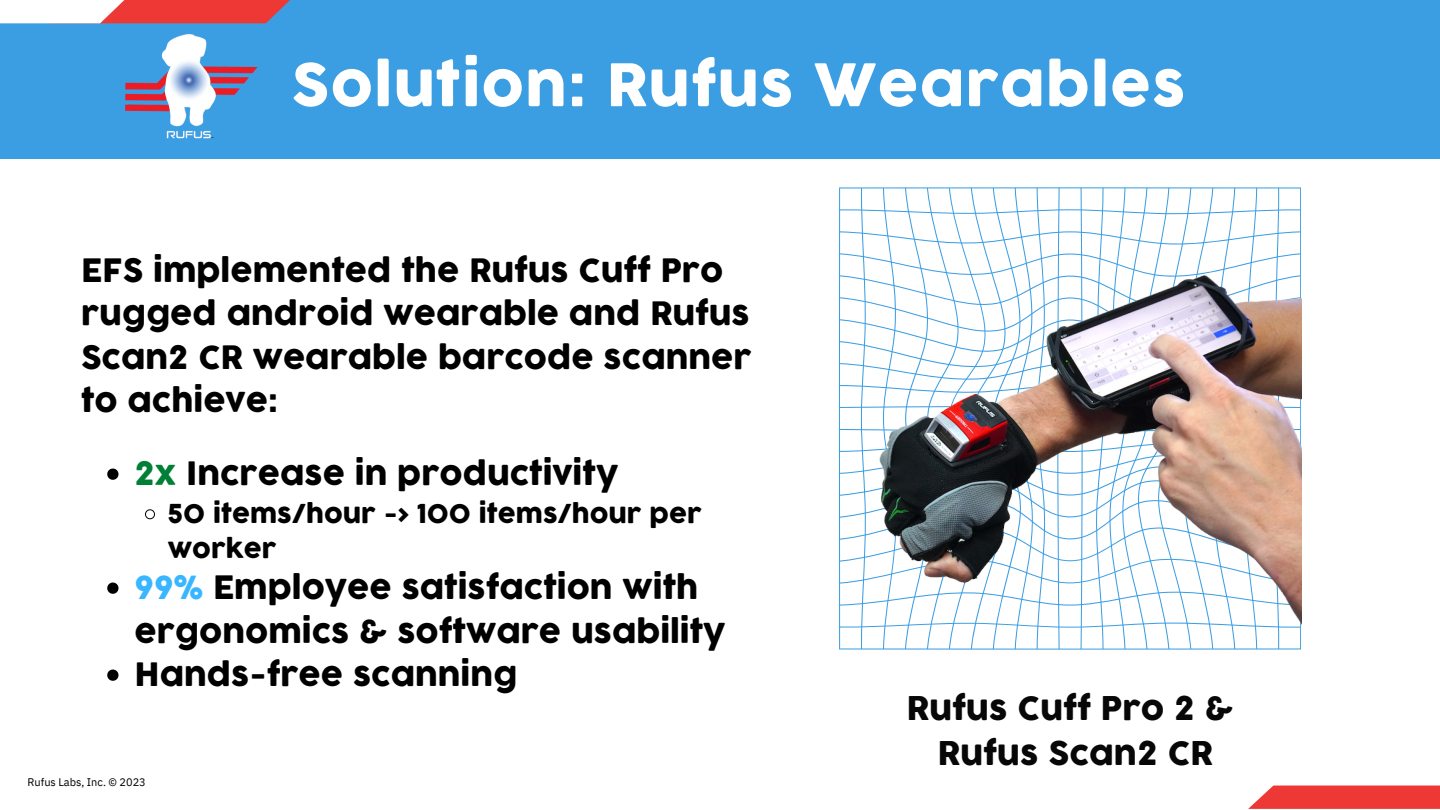
<style>
.page{position:relative;width:1440px;height:810px;background:#fff}
.page>*{position:absolute;margin:0;border:0;box-sizing:border-box;transform-origin:0 0}
.t1{font:57.8px "Cocogoose";letter-spacing:.02em;color:#fff}
.t2{font:32px "COCOGOOSE";color:#070707}
.t3{font:31.5px/43.5px "COCOGOOSE";color:#000}
.t4{font:25.5px/35.2px "COCOGOOSE";color:#000}
.t5{font:11px "IBM Plex Sans";letter-spacing:-.005em;color:#000}
.s1{color:#008037}
.s2{color:#38b6ff}
</style>
<div class="page">
<div style="left:0;top:0;width:1440px;height:158px;background:#3b9ee3"></div>
<svg style="left:124px;top:0;width:166px;height:23px;background:#de4043"></svg>
<div style="left:0;top:0;width:124px;height:23px;background:#fff"></div>
<svg style="left:1248px;top:786px;width:192px;height:23px;background:#ee4543"></svg>
<svg style="left:840px;top:188px;width:461px;height:461px"></svg>
<img style="left:876px;top:245px;width:425px;height:384px">
<img style="left:121px;top:19px;width:139px;height:120px">
<svg style="left:107px;top:469px;width:11px;height:11px"></svg>
<svg style="left:145px;top:509px;width:10px;height:11px"></svg>
<svg style="left:107px;top:583px;width:11px;height:11px"></svg>
<svg style="left:107px;top:670px;width:11px;height:11px"></svg>
<p class="t1" style="left:291px;top:48px;width:896px">Solution: Rufus Wearables</p>
<p class="t3" style="left:81px;top:250px;width:672px">EFS implemented the Rufus Cuff Pro rugged android wearable and Rufus<br>Scan2 CR wearable barcode scanner to achieve:</p>
<p class="t3" style="left:135px;top:453px;width:485px"><span class="s1">2x</span> Increase in productivity</p>
<p class="t4" style="left:168px;top:497px;width:536px">50 items/hour -&gt; 100 items/hour per worker</p>
<p class="t3" style="left:135px;top:567px;width:593px"><span class="s2">99%</span> Employee satisfaction with ergonomics &amp; software usability</p>
<p class="t3" style="left:135px;top:654px;width:384px">Hands-free scanning</p>
<p class="t5" style="left:28px;top:775px;width:120px">Rufus Labs, Inc. © 2023</p>
<p class="t2" style="left:907px;top:687px;width:329px">Rufus Cuff Pro 2 &amp;</p>
<p class="t2" style="left:938px;top:731px;width:277px">Rufus Scan2 CR</p>
</div>
